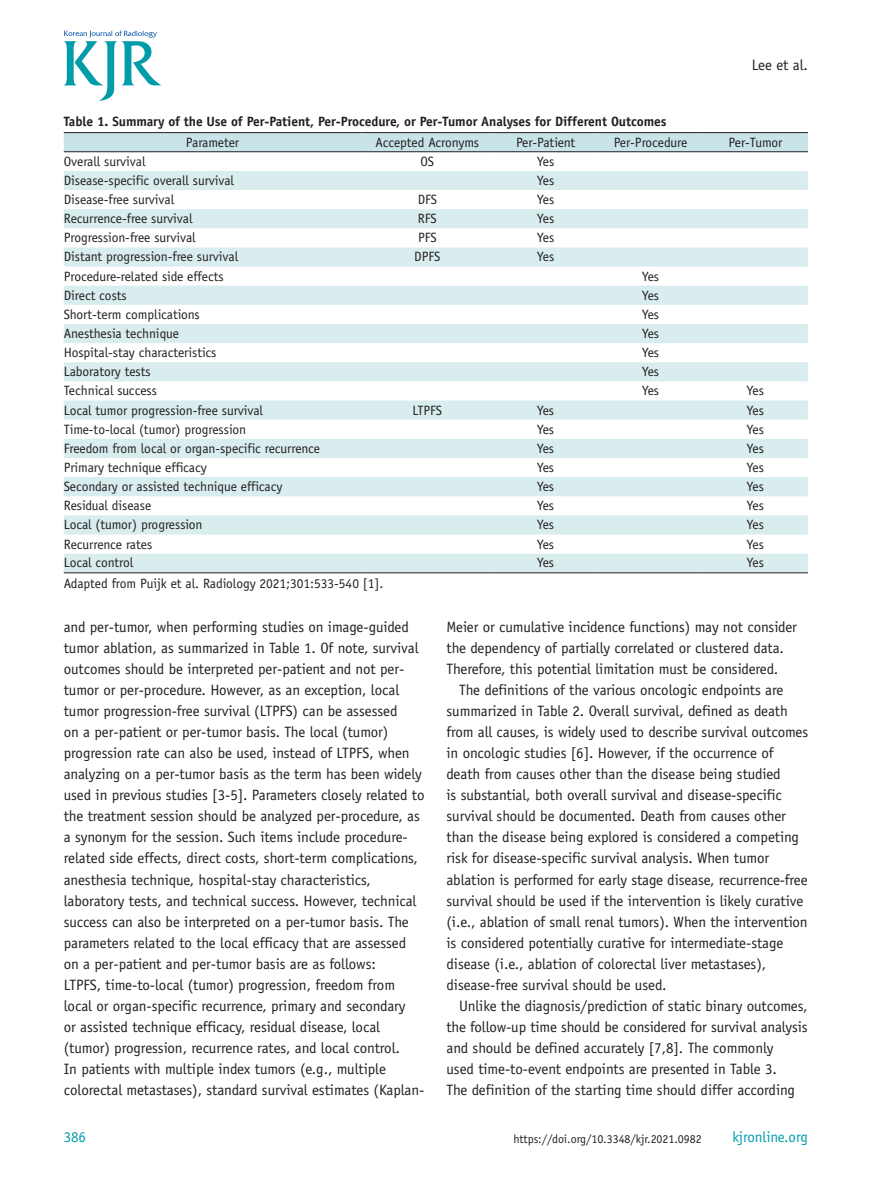
<style>
.page{position:relative;width:893px;height:1191px;background:#fff}
.page>*{position:absolute;margin:0;border:0;box-sizing:border-box;transform-origin:0 0}
.t1{font:15px/21px "Officina Sans Std";letter-spacing:-.005em;color:#231f20}
.t2{font:15px "Officina Sans Std";letter-spacing:-.005em;color:#009caa}
.t3{font:13.5px "Officina Sans Std";letter-spacing:-.005em;color:#231f20}
.t4{font:700 13.5px "Officina Sans Std";letter-spacing:-.005em;color:#231f20}
.t5{font:12px "Officina Sans Std";letter-spacing:-.005em;color:#231f20}
</style>
<div class="page">
<svg style="left:64px;top:31px;width:97px;height:70px"></svg>
<div style="left:64px;top:133px;width:744px;height:18px;background:#c9e4e9"></div>
<svg style="left:64px;top:171px;width:744px;height:401px;fill:#d9edef"></svg>
<hr style="left:64px;top:572px;width:297px;height:1px;background:#231f20">
<hr style="left:361px;top:572px;width:132px;height:1px;background:#231f20">
<hr style="left:493px;top:572px;width:105px;height:1px;background:#231f20">
<hr style="left:598px;top:572px;width:105px;height:1px;background:#231f20">
<hr style="left:703px;top:572px;width:105px;height:1px;background:#231f20">
<hr style="left:64px;top:132px;width:297px;height:1px;background:#231f20">
<hr style="left:361px;top:132px;width:132px;height:1px;background:#231f20">
<hr style="left:493px;top:132px;width:105px;height:1px;background:#231f20">
<hr style="left:598px;top:132px;width:105px;height:1px;background:#231f20">
<hr style="left:703px;top:132px;width:105px;height:1px;background:#231f20">
<hr style="left:64px;top:151px;width:297px;height:1px;background:#231f20">
<hr style="left:361px;top:151px;width:132px;height:1px;background:#231f20">
<hr style="left:493px;top:151px;width:105px;height:1px;background:#231f20">
<hr style="left:598px;top:151px;width:105px;height:1px;background:#231f20">
<hr style="left:703px;top:151px;width:105px;height:1px;background:#231f20">
<p class="t1" style="left:752px;top:54px;width:58px">Lee et al.</p>
<p class="t4" style="left:64px;top:113px;width:604px">Table 1. Summary of the Use of Per-Patient, Per-Procedure, or Per-Tumor Analyses for Different Outcomes</p>
<p class="t3" style="left:186px;top:134px;width:55px">Parameter</p>
<p class="t3" style="left:375px;top:134px;width:105px">Accepted Acronyms</p>
<p class="t3" style="left:516px;top:134px;width:61px">Per-Patient</p>
<p class="t3" style="left:614px;top:134px;width:75px">Per-Procedure</p>
<p class="t3" style="left:729px;top:134px;width:55px">Per-Tumor</p>
<p class="t3" style="left:64px;top:153px;width:83px">Overall survival</p>
<p class="t3" style="left:420px;top:153px;width:15px">OS</p>
<p class="t3" style="left:537px;top:153px;width:19px">Yes</p>
<p class="t3" style="left:64px;top:172px;width:172px">Disease-specific overall survival</p>
<p class="t3" style="left:537px;top:172px;width:19px">Yes</p>
<p class="t3" style="left:64px;top:192px;width:112px">Disease-free survival</p>
<p class="t3" style="left:418px;top:192px;width:21px">DFS</p>
<p class="t3" style="left:537px;top:192px;width:19px">Yes</p>
<p class="t3" style="left:64px;top:211px;width:130px">Recurrence-free survival</p>
<p class="t3" style="left:418px;top:211px;width:20px">RFS</p>
<p class="t3" style="left:537px;top:211px;width:19px">Yes</p>
<p class="t3" style="left:64px;top:230px;width:133px">Progression-free survival</p>
<p class="t3" style="left:418px;top:230px;width:20px">PFS</p>
<p class="t3" style="left:537px;top:230px;width:19px">Yes</p>
<p class="t3" style="left:64px;top:249px;width:176px">Distant progression-free survival</p>
<p class="t3" style="left:414px;top:249px;width:28px">DPFS</p>
<p class="t3" style="left:537px;top:249px;width:19px">Yes</p>
<p class="t3" style="left:64px;top:268px;width:161px">Procedure-related side effects</p>
<p class="t3" style="left:642px;top:268px;width:19px">Yes</p>
<p class="t3" style="left:64px;top:287px;width:65px">Direct costs</p>
<p class="t3" style="left:642px;top:287px;width:19px">Yes</p>
<p class="t3" style="left:64px;top:306px;width:137px">Short-term complications</p>
<p class="t3" style="left:642px;top:306px;width:19px">Yes</p>
<p class="t3" style="left:64px;top:325px;width:117px">Anesthesia technique</p>
<p class="t3" style="left:642px;top:325px;width:19px">Yes</p>
<p class="t3" style="left:64px;top:345px;width:154px">Hospital-stay characteristics</p>
<p class="t3" style="left:642px;top:345px;width:19px">Yes</p>
<p class="t3" style="left:64px;top:364px;width:88px">Laboratory tests</p>
<p class="t3" style="left:642px;top:364px;width:19px">Yes</p>
<p class="t3" style="left:64px;top:383px;width:95px">Technical success</p>
<p class="t3" style="left:642px;top:383px;width:19px">Yes</p>
<p class="t3" style="left:747px;top:383px;width:19px">Yes</p>
<p class="t3" style="left:64px;top:402px;width:201px">Local tumor progression-free survival</p>
<p class="t3" style="left:412px;top:402px;width:31px">LTPFS</p>
<p class="t3" style="left:537px;top:402px;width:19px">Yes</p>
<p class="t3" style="left:747px;top:402px;width:19px">Yes</p>
<p class="t3" style="left:64px;top:421px;width:184px">Time-to-local (tumor) progression</p>
<p class="t3" style="left:537px;top:421px;width:19px">Yes</p>
<p class="t3" style="left:747px;top:421px;width:19px">Yes</p>
<p class="t3" style="left:64px;top:440px;width:258px">Freedom from local or organ-specific recurrence</p>
<p class="t3" style="left:537px;top:440px;width:19px">Yes</p>
<p class="t3" style="left:747px;top:440px;width:19px">Yes</p>
<p class="t3" style="left:64px;top:459px;width:145px">Primary technique efficacy</p>
<p class="t3" style="left:537px;top:459px;width:19px">Yes</p>
<p class="t3" style="left:747px;top:459px;width:19px">Yes</p>
<p class="t3" style="left:64px;top:478px;width:220px">Secondary or assisted technique efficacy</p>
<p class="t3" style="left:537px;top:478px;width:19px">Yes</p>
<p class="t3" style="left:747px;top:478px;width:19px">Yes</p>
<p class="t3" style="left:64px;top:498px;width:89px">Residual disease</p>
<p class="t3" style="left:537px;top:498px;width:19px">Yes</p>
<p class="t3" style="left:747px;top:498px;width:19px">Yes</p>
<p class="t3" style="left:64px;top:517px;width:140px">Local (tumor) progression</p>
<p class="t3" style="left:537px;top:517px;width:19px">Yes</p>
<p class="t3" style="left:747px;top:517px;width:19px">Yes</p>
<p class="t3" style="left:64px;top:536px;width:90px">Recurrence rates</p>
<p class="t3" style="left:537px;top:536px;width:19px">Yes</p>
<p class="t3" style="left:747px;top:536px;width:19px">Yes</p>
<p class="t3" style="left:64px;top:555px;width:71px">Local control</p>
<p class="t3" style="left:537px;top:555px;width:19px">Yes</p>
<p class="t3" style="left:747px;top:555px;width:19px">Yes</p>
<p class="t3" style="left:64px;top:576px;width:321px">Adapted from Puijk et al. Radiology 2021;301:533-540 [1].</p>
<p class="t1" style="left:64px;top:617px;width:362px">and per-tumor, when performing studies on image-guided tumor ablation, as summarized in Table 1. Of note, survival outcomes should be interpreted per-patient and not per&shy;tumor or per-procedure. However, as an exception, local tumor progression-free survival (LTPFS) can be assessed<br>on a per-patient or per-tumor basis. The local (tumor) progression rate can also be used, instead of LTPFS, when analyzing on a per-tumor basis as the term has been widely used in previous studies [3-5]. Parameters closely related to the treatment session should be analyzed per-procedure, as a synonym for the session. Such items include procedure&shy;related side effects, direct costs, short-term complications, anesthesia technique, hospital-stay characteristics, laboratory tests, and technical success. However, technical success can also be interpreted on a per-tumor basis. The parameters related to the local efficacy that are assessed on a per-patient and per-tumor basis are as follows:<br>LTPFS, time-to-local (tumor) progression, freedom from local or organ-specific recurrence, primary and secondary<br>or assisted technique efficacy, residual disease, local (tumor) progression, recurrence rates, and local control.<br>In patients with multiple index tumors (e.g., multiple colorectal metastases), standard survival estimates (Kaplan-</p>
<p class="t1" style="left:446px;top:617px;width:352px">Meier or cumulative incidence functions) may not consider the dependency of partially correlated or clustered data.<br>Therefore, this potential limitation must be considered.</p>
<p class="t1" style="left:446px;top:680px;width:363px;text-indent:13px">The definitions of the various oncologic endpoints are summarized in Table 2. Overall survival, defined as death from all causes, is widely used to describe survival outcomes in oncologic studies [6]. However, if the occurrence of death from causes other than the disease being studied<br>is substantial, both overall survival and disease-specific survival should be documented. Death from causes other than the disease being explored is considered a competing risk for disease-specific survival analysis. When tumor ablation is performed for early stage disease, recurrence-free survival should be used if the intervention is likely curative (i.e., ablation of small renal tumors). When the intervention is considered potentially curative for intermediate-stage disease (i.e., ablation of colorectal liver metastases), disease-free survival should be used.</p>
<p class="t1" style="left:446px;top:995px;width:363px;text-indent:13px">Unlike the diagnosis/prediction of static binary outcomes, the follow-up time should be considered for survival analysis and should be defined accurately [7,8]. The commonly<br>used time-to-event endpoints are presented in Table 3.<br>The definition of the starting time should differ according</p>
<p class="t2" style="left:64px;top:1128px;width:24px">386</p>
<p class="t5" style="left:513px;top:1132px;width:190px">https://doi.org/10.3348/kjr.2021.0982</p>
<p class="t2" style="left:732px;top:1128px;width:77px">kjronline.org</p>
</div>
